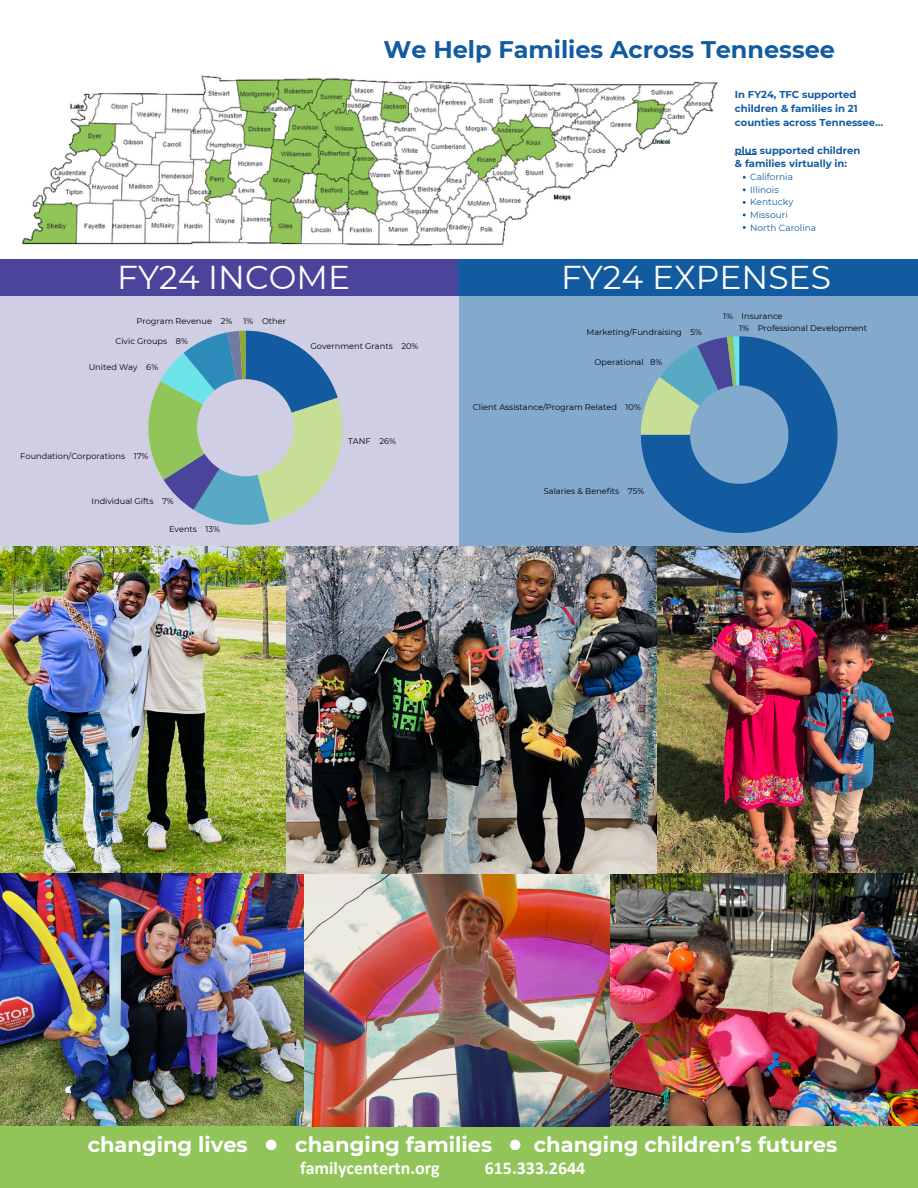
<style>
.page{position:relative;width:918px;height:1188px;background:#fff}
.page>*{position:absolute;margin:0;border:0;box-sizing:border-box;transform-origin:0 0}
.t1{font:33px "Montserrat";color:#fff}
.t2{font:700 24px "Montserrat";color:#125ba0}
.t3{font:700 21px "Montserrat";color:#fff}
.t4{font:700 18px "Calibri";color:#fff}
.t5{font:700 10.05px/13.8px "Montserrat";color:#125ba0}
.t6{font:9px "Montserrat";color:#125ba0}
.t7{font:8.25px "Montserrat";color:#000}
</style>
<div class="page">
<div style="left:0;top:269px;width:459px;height:288px;background:#cfcee4"></div>
<div style="left:459px;top:272px;width:459px;height:289px;background:#83a9cd"></div>
<div style="left:0;top:260px;width:468px;height:36px;background:#4a459a"></div>
<div style="left:459px;top:260px;width:459px;height:36px;background:#125ba0"></div>
<img style="left:0;top:547px;width:286px;height:327px">
<img style="left:656px;top:547px;width:262px;height:327px">
<img style="left:609px;top:874px;width:309px;height:253px">
<img style="left:0;top:874px;width:304px;height:253px">
<div style="left:0;top:1127px;width:918px;height:61px;background:#91c559"></div>
<svg style="left:510px;top:1140px;width:10px;height:10px"></svg>
<svg style="left:266px;top:1140px;width:10px;height:10px"></svg>
<img style="left:22px;top:75px;width:696px;height:171px">
<img style="left:304px;top:874px;width:305px;height:253px">
<svg style="left:148px;top:331px;width:195px;height:194px"></svg>
<svg style="left:641px;top:336px;width:197px;height:197px"></svg>
<img style="left:286px;top:546px;width:370px;height:328px">
<svg style="left:738px;top:154px;width:19px;height:1px"></svg>
<h5 class="t2" style="left:384px;top:34px;width:453px">We Help Families Across Tennessee</h5>
<p class="t5" style="left:735px;top:88px;width:150px">In FY24, TFC supported children &amp; families in 21 counties across Tennessee...</p>
<p class="t5" style="left:735px;top:143px;width:127px">plus supported children &amp; families virtually in:</p>
<p class="t6" style="left:750px;top:172px;width:44px">California</p>
<p class="t6" style="left:750px;top:184px;width:30px">Illinois</p>
<h1 class="t6" style="left:750px;top:197px;width:44px">Kentucky</h1>
<h1 class="t6" style="left:750px;top:209px;width:39px">Missouri</h1>
<p class="t6" style="left:750px;top:222px;width:67px">North Carolina</p>
<p class="t1" style="left:117px;top:257px;width:234px">FY24 INCOME</p>
<h5 class="t1" style="left:561px;top:257px;width:271px">FY24 EXPENSES</h5>
<p class="t7" style="left:136px;top:316px;width:97px">Program Revenue 2%</p>
<p class="t7" style="left:244px;top:316px;width:44px">1% Other</p>
<p class="t7" style="left:116px;top:336px;width:74px">Civic Groups 8%</p>
<p class="t7" style="left:89px;top:362px;width:71px">United Way 6%</p>
<p class="t7" style="left:310px;top:341px;width:109px">Government Grants 20%</p>
<p class="t7" style="left:20px;top:451px;width:130px">Foundation/Corporations 17%</p>
<p class="t7" style="left:92px;top:496px;width:84px">Individual Gifts 7%</p>
<p class="t7" style="left:169px;top:524px;width:53px">Events 13%</p>
<p class="t7" style="left:348px;top:436px;width:49px">TANF 26%</p>
<p class="t7" style="left:587px;top:327px;width:117px">Marketing/Fundraising 5%</p>
<p class="t7" style="left:595px;top:357px;width:69px">Operational 8%</p>
<p class="t7" style="left:473px;top:402px;width:169px">Client Assistance/Program Related 10%</p>
<p class="t7" style="left:723px;top:311px;width:61px">1% Insurance</p>
<p class="t7" style="left:739px;top:323px;width:129px">1% Professional Development</p>
<h6 class="t7" style="left:544px;top:486px;width:102px">Salaries &amp; Benefits 75%</h6>
<h2 class="t3" style="left:88px;top:1131px;width:162px">changing lives</h2>
<h2 class="t3" style="left:295px;top:1131px;width:198px">changing families</h2>
<h2 class="t3" style="left:534px;top:1131px;width:305px">changing children’s futures</h2>
<p class="t4" style="left:300px;top:1160px;width:141px">familycentertn.org</p>
<p class="t4" style="left:485px;top:1160px;width:102px">615.333.2644</p>
</div>
